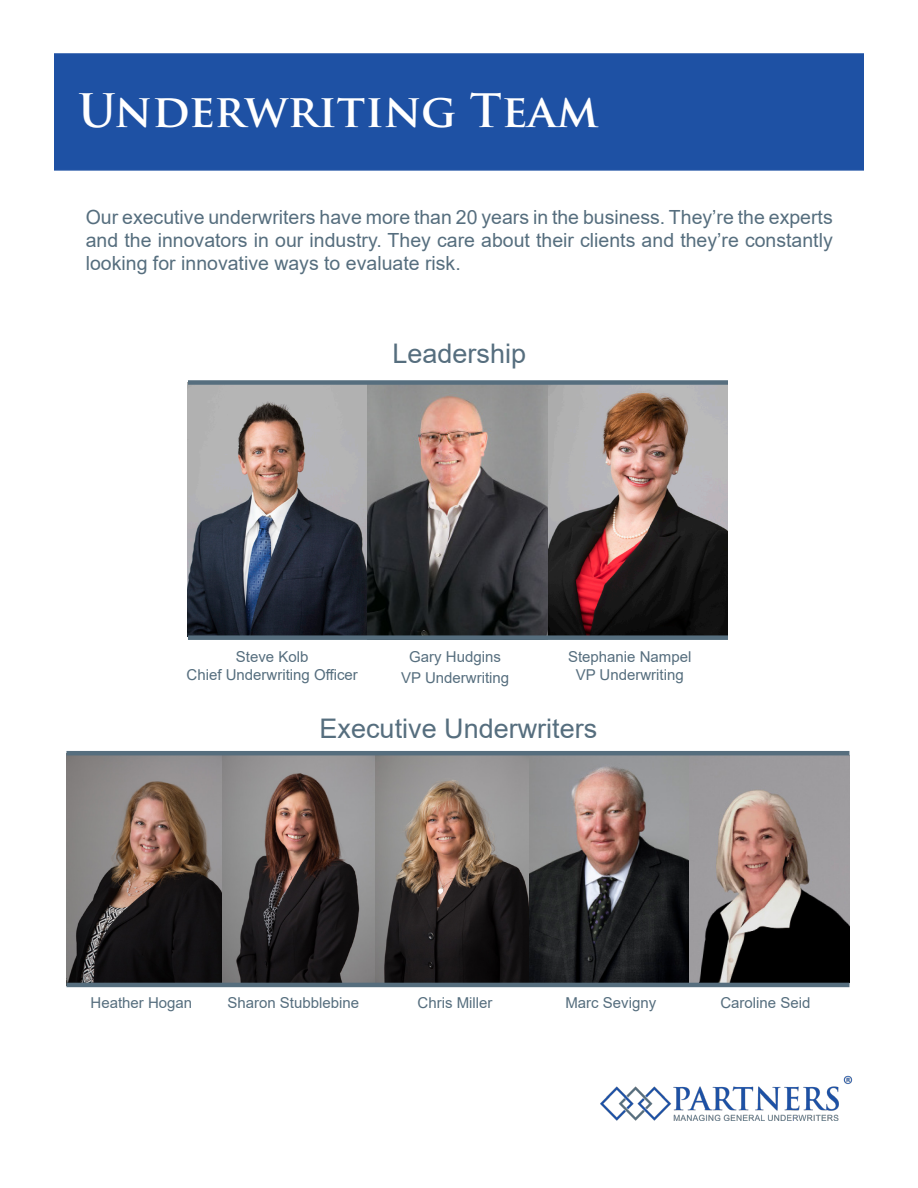
<style>
.page{position:relative;width:918px;height:1188px;background:#fff}
.page>*{position:absolute;margin:0;border:0;box-sizing:border-box;transform-origin:0 0}
.t1{font:700 45px "Trajan Pro";color:#fff}
.t2{font:27px "Arial";color:#566e7e}
.t3{font:19.5px/23.4px "Arial";color:#566e7e;text-align:justify}
.t4{font:15px "Arial";color:#566e7e}
</style>
<div class="page">
<img style="left:689px;top:755px;width:160px;height:228px">
<img style="left:188px;top:385px;width:180px;height:250px">
<img style="left:548px;top:385px;width:180px;height:250px">
<div style="left:54px;top:53px;width:810px;height:118px;background:#1e51a4;border:2px solid #1e51a4"></div>
<img style="left:66px;top:755px;width:623px;height:228px">
<img style="left:600px;top:1075px;width:252px;height:46px">
<img style="left:368px;top:385px;width:180px;height:250px">
<hr style="left:66px;top:983px;width:783px;height:4px;background:#566e7e">
<hr style="left:66px;top:751px;width:783px;height:4px;background:#566e7e">
<div style="left:188px;top:635px;width:540px;height:5px;background:#566e7e"></div>
<div style="left:188px;top:380px;width:540px;height:5px;background:#566e7e"></div>
<p class="t1" style="left:78px;top:82px;width:522px">Underwriting Team</p>
<p class="t3" style="left:86px;top:205px;width:749px">Our executive underwriters have more than 20 years in the business. They’re the experts and the innovators in our industry. They care about their clients and they’re constantly looking for innovative ways to evaluate risk.</p>
<p class="t2" style="left:392px;top:335px;width:135px">Leadership</p>
<p class="t4" style="left:236px;top:646px;width:74px">Steve Kolb</p>
<p class="t4" style="left:187px;top:664px;width:173px">Chief Underwriting Officer</p>
<p class="t4" style="left:409px;top:646px;width:93px">Gary Hudgins</p>
<p class="t4" style="left:401px;top:668px;width:110px">VP Underwriting</p>
<p class="t4" style="left:568px;top:646px;width:125px">Stephanie Nampel</p>
<p class="t4" style="left:576px;top:664px;width:110px">VP Underwriting</p>
<p class="t2" style="left:320px;top:710px;width:279px">Executive Underwriters</p>
<p class="t4" style="left:91px;top:993px;width:103px">Heather Hogan</p>
<p class="t4" style="left:227px;top:992px;width:133px">Sharon Stubblebine</p>
<p class="t4" style="left:418px;top:992px;width:76px">Chris Miller</p>
<p class="t4" style="left:565px;top:992px;width:92px">Marc Sevigny</p>
<p class="t4" style="left:720px;top:992px;width:92px">Caroline Seid</p>
</div>
